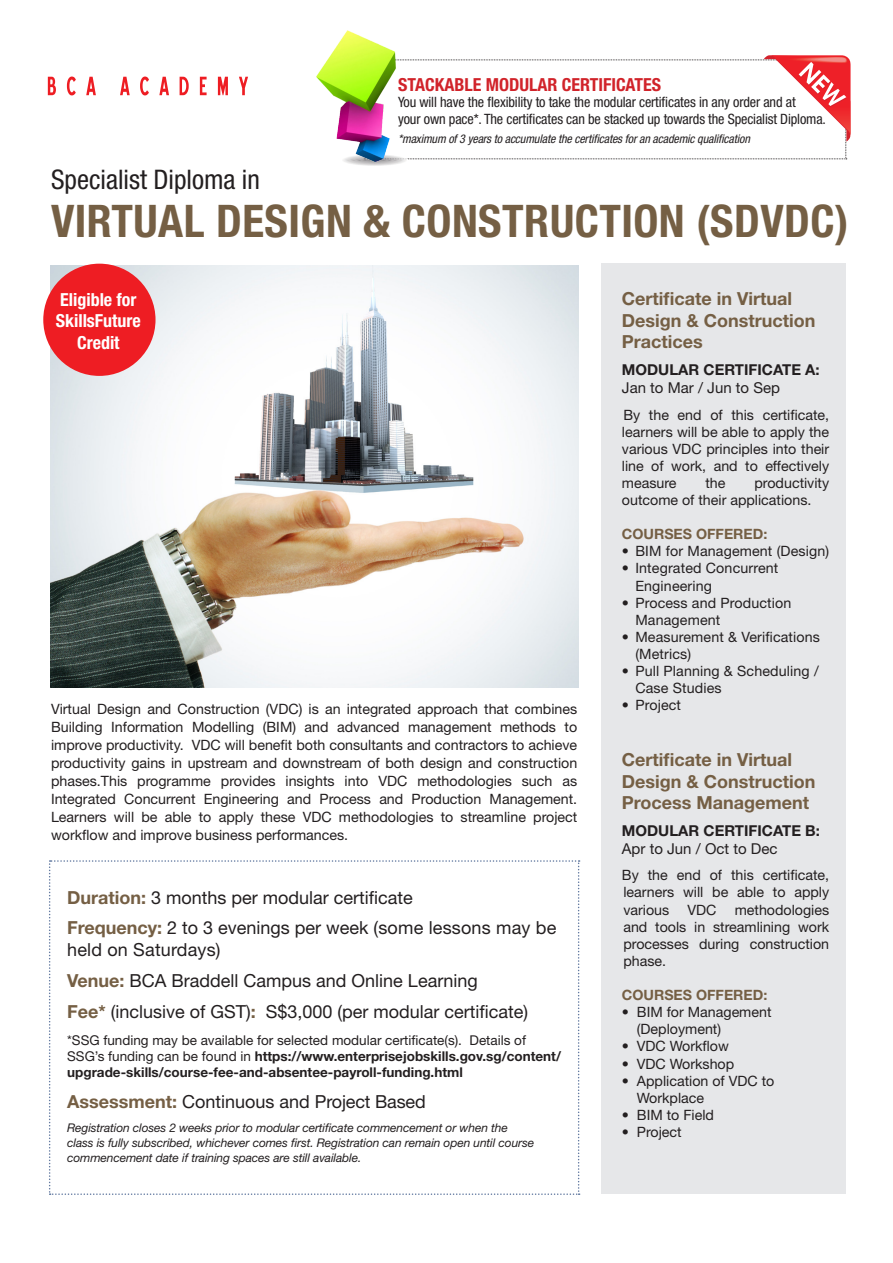
<style>
.page{position:relative;width:893px;height:1263px;background:#fff}
.page>*{position:absolute;margin:0;border:0;box-sizing:border-box;transform-origin:0 0}
.t1{font:700 condensed 45px "Helvetica Neue LT Std";letter-spacing:.01em;color:#755f44}
.t2{font:condensed 27px "Helvetica Neue LT Std";color:#231f20}
.t3{font:18px/21.6px "Helvetica Neue LT Std";color:#231f20}
.t4{font:700 18px/21.6px "Helvetica Neue LT Std";color:#755f44}
.t5{font:700 condensed 18px/21.6px "Helvetica Neue LT Std";color:#fff;text-align:center}
.t6{font:700 condensed 18px "Helvetica Neue LT Std";color:#d1232a}
.t7{font:700 15px "Helvetica Neue LT Std";color:#231f20}
.t8{font:15px "Helvetica Neue LT Std";color:#231f20}
.t9{font:14.25px/17.1px "Helvetica Neue LT Std";color:#231f20}
.t10{font:condensed 14.25px "Helvetica Neue LT Std";letter-spacing:-.01em;color:#231f20}
.t11{font:700 14.25px "Helvetica Neue LT Std";color:#755f44}
.t12{font:700 13.5px/16.2px "Helvetica Neue LT Std";color:#231f20}
.t13{font:italic 12px/15px "Helvetica Neue LT Std";letter-spacing:-.01em;color:#231f20}
.t14{font:italic condensed 12px "Helvetica Neue LT Std";letter-spacing:-.01em;color:#231f20}
.s1{font-weight:700;color:#755f44}
.s2{font-weight:400}
</style>
<div class="page">
<div style="left:602px;top:264px;width:244px;height:930px;background:#e6e7e9"></div>
<svg style="left:48px;top:77px;width:8px;height:18px"></svg>
<svg style="left:67px;top:77px;width:9px;height:18px"></svg>
<svg style="left:86px;top:77px;width:10px;height:18px"></svg>
<svg style="left:120px;top:77px;width:10px;height:18px"></svg>
<svg style="left:140px;top:77px;width:9px;height:18px"></svg>
<svg style="left:159px;top:77px;width:10px;height:18px"></svg>
<svg style="left:180px;top:77px;width:9px;height:18px"></svg>
<svg style="left:200px;top:77px;width:7px;height:18px"></svg>
<svg style="left:218px;top:77px;width:10px;height:18px"></svg>
<svg style="left:239px;top:77px;width:9px;height:18px"></svg>
<svg style="left:49px;top:860px;width:531px;height:335px"></svg>
<img style="left:50px;top:266px;width:528px;height:422px">
<svg style="left:404px;top:55px;width:446px;height:107px"></svg>
<img style="left:316px;top:30px;width:88px;height:136px">
<div style="left:43px;top:264px;width:113px;height:112px;background:#ee1d23;border-radius:50%"></div>
<p class="t6" style="left:398px;top:73px;width:264px">STACKABLE MODULAR CERTIFICATES</p>
<p class="t10" style="left:398px;top:94px;width:399px">You will have the flexibility to take the modular certificates in any order and at</p>
<p class="t10" style="left:398px;top:110px;width:429px">your own pace*. The certificates can be stacked up towards the Specialist Diploma.</p>
<p class="t14" style="left:398px;top:132px;width:353px">*maximum of 3 years to accumulate the certificates for an academic qualification</p>
<p class="t2" style="left:51px;top:164px;width:210px">Specialist Diploma in</p>
<p class="t1" style="left:51px;top:194px;width:799px">VIRTUAL DESIGN &amp; CONSTRUCTION (SDVDC)</p>
<p class="t5" style="left:60px;top:288px;width:78px">Eligible for</p>
<p class="t5" style="left:56px;top:310px;width:87px">SkillsFuture<br>Credit</p>
<p class="t9" style="left:51px;top:700px;width:528px;line-height:18px;text-align:justify">Virtual Design and Construction (VDC) is an integrated approach that combines Building Information Modelling (BIM) and advanced management methods to improve productivity. VDC will benefit both consultants and contractors to achieve productivity gains in upstream and downstream of both design and construction phases.This programme provides insights into VDC methodologies such as Integrated Concurrent Engineering and Process and Production Management.<br>Learners will be able to apply these VDC methodologies to streamline project workflow and improve business performances.</p>
<p class="t3" style="left:67px;top:886px;width:347px"><span class="s1">Duration:</span> 3 months per modular certificate</p>
<p class="t3" style="left:67px;top:917px;width:491px"><span class="s1">Frequency:</span> 2 to 3 evenings per week (some lessons may be held on Saturdays)</p>
<p class="t3" style="left:67px;top:970px;width:412px"><span class="s1">Venue:</span> BCA Braddell Campus and Online Learning</p>
<p class="t3" style="left:67px;top:1000px;width:463px"><span class="s1">Fee*</span> (inclusive of GST)<span class="s1">:</span> S$3,000 (per modular certificate)</p>
<p class="t12" style="left:67px;top:1032px;width:495px"><span class="s2">*SSG funding may be available for selected modular certificate(s). Details of<br>SSG’s funding can be found in</span> https://www.enterprisejobskills.gov.sg/content/ upgrade-skills/course-fee-and-absentee-payroll-funding.html</p>
<p class="t3" style="left:67px;top:1090px;width:360px"><span class="s1">Assessment:</span> Continuous and Project Based</p>
<p class="t13" style="left:67px;top:1120px;width:468px">Registration closes 2 weeks prior to modular certificate commencement or when the class is fully subscribed, whichever comes first. Registration can remain open until course commencement date if training spaces are still available.</p>
<p class="t4" style="left:622px;top:288px;width:195px">Certificate in Virtual<br>Design &amp; Construction<br>Practices</p>
<p class="t7" style="left:622px;top:361px;width:199px">MODULAR CERTIFICATE A:</p>
<p class="t8" style="left:622px;top:379px;width:160px">Jan to Mar / Jun to Sep</p>
<p class="t9" style="left:622px;top:406px;width:209px;text-align:justify">By the end of this certificate, learners will be able to apply the various VDC principles into their line of work, and to effectively measure</p>
<p class="t9" style="left:622px;top:474px;width:209px;text-indent:133px">productivity outcome of their applications.</p>
<p class="t11" style="left:622px;top:525px;width:147px">COURSES OFFERED:</p>
<p class="t9" style="left:622px;top:542px;width:209px">• BIM for Management (Design)</p>
<p class="t9" style="left:635px;top:560px;width:144px;text-indent:-14px">• Integrated Concurrent<br>Engineering</p>
<p class="t9" style="left:635px;top:594px;width:158px;text-indent:-14px">• Process and Production<br>Management</p>
<p class="t9" style="left:635px;top:628px;width:186px;text-indent:-14px">• Measurement &amp; Verifications (Metrics)</p>
<p class="t9" style="left:635px;top:662px;width:185px;text-indent:-14px">• Pull Planning &amp; Scheduling /<br>Case Studies</p>
<p class="t9" style="left:622px;top:696px;width:61px">• Project</p>
<p class="t4" style="left:622px;top:748px;width:195px">Certificate in Virtual<br>Design &amp; Construction<br>Process Management</p>
<p class="t7" style="left:622px;top:822px;width:200px">MODULAR CERTIFICATE B:</p>
<p class="t8" style="left:622px;top:840px;width:157px">Apr to Jun / Oct to Dec</p>
<p class="t9" style="left:622px;top:866px;width:209px;text-align:justify">By the end of this certificate, learners will be able to apply various</p>
<p class="t9" style="left:705px;top:474px;width:22px">the</p>
<p class="t9" style="left:687px;top:901px;width:31px">VDC</p>
<p class="t9" style="left:623px;top:901px;width:207px;text-align:justify;text-indent:111px">methodologies and tools in streamlining work processes during construction phase.</p>
<p class="t11" style="left:622px;top:986px;width:147px">COURSES OFFERED:</p>
<p class="t9" style="left:637px;top:1003px;width:136px;text-indent:-15px">• BIM for Management (Deployment)</p>
<p class="t9" style="left:622px;top:1037px;width:109px">• VDC Workflow</p>
<p class="t9" style="left:622px;top:1055px;width:114px">• VDC Workshop</p>
<p class="t9" style="left:637px;top:1072px;width:139px;text-indent:-15px">• Application of VDC to<br>Workplace</p>
<p class="t9" style="left:622px;top:1106px;width:94px">• BIM to Field</p>
<p class="t9" style="left:622px;top:1123px;width:61px">• Project</p>
</div>
